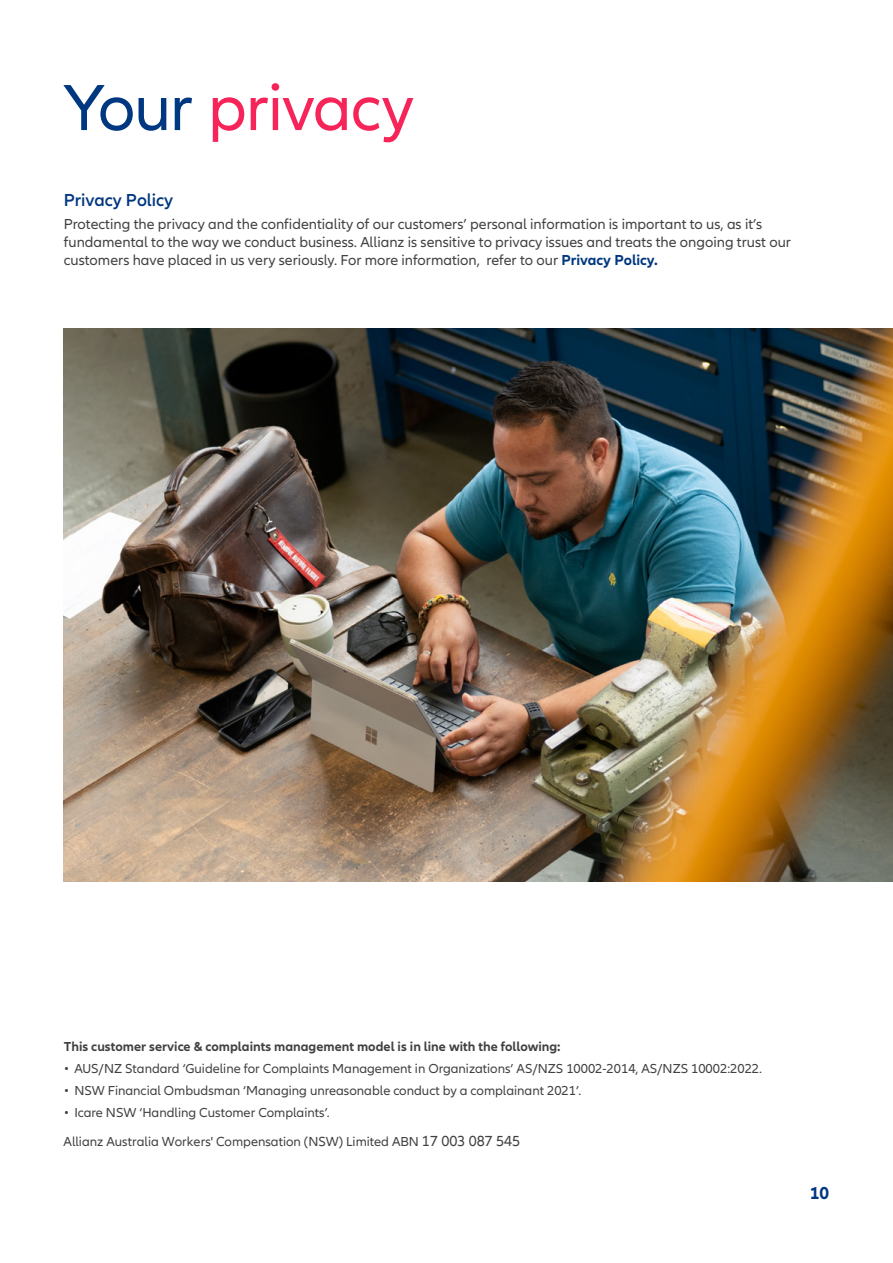
<style>
.page{position:relative;width:893px;height:1263px;background:#fff}
.page>*{position:absolute;margin:0;border:0;box-sizing:border-box;transform-origin:0 0}
.t1{font:67.5px "Allianz Neo";letter-spacing:-.015em;color:#f62459}
.t2{font:600 18px "Allianz Neo";color:#003781}
.t3{font:700 18px "Allianz Neo";color:#003781}
.t4{font:15px/18px "Allianz Neo";color:#414141}
.t5{font:13.5px/29.1px "Allianz Neo";color:#414141}
.t6{font:700 13.5px "Allianz Neo";color:#414141}
.s1{color:#003781}
.s2{font-weight:700;color:#003781}
.s3{font-size:15px}
</style>
<div class="page">
<img style="left:64px;top:329px;width:829px;height:553px">
<h1 class="t1" style="left:64px;top:69px;width:352px"><span class="s1">Your</span> privacy</h1>
<p class="t2" style="left:64px;top:190px;width:111px">Privacy Policy</p>
<p class="t4" style="left:64px;top:216px;width:729px">Protecting the privacy and the confidentiality of our customers’ personal information is important to us, as it’s fundamental to the way we conduct business. Allianz is sensitive to privacy issues and treats the ongoing trust our customers have placed in us very seriously. For more information, refer to our <span class="s2">Privacy Policy.</span></p>
<p class="t6" style="left:64px;top:1039px;width:498px">This customer service &amp; complaints management model is in line with the following:</p>
<p class="t5" style="left:64px;top:1054px;width:700px">• AUS/NZ Standard ‘Guideline for Complaints Management in Organizations’ AS/NZS 10002-2014, AS/NZS 10002:2022.</p>
<p class="t5" style="left:64px;top:1076px;width:519px">• NSW Financial Ombudsman ‘Managing unreasonable conduct by a complainant 2021’.</p>
<p class="t5" style="left:64px;top:1098px;width:458px">• Icare NSW ‘Handling Customer Complaints’.<br>Allianz Australia Workers' Compensation (NSW) Limited ABN <span class="s3">17 003 087 545</span></p>
<p class="t3" style="left:810px;top:1183px;width:21px">10</p>
</div>
